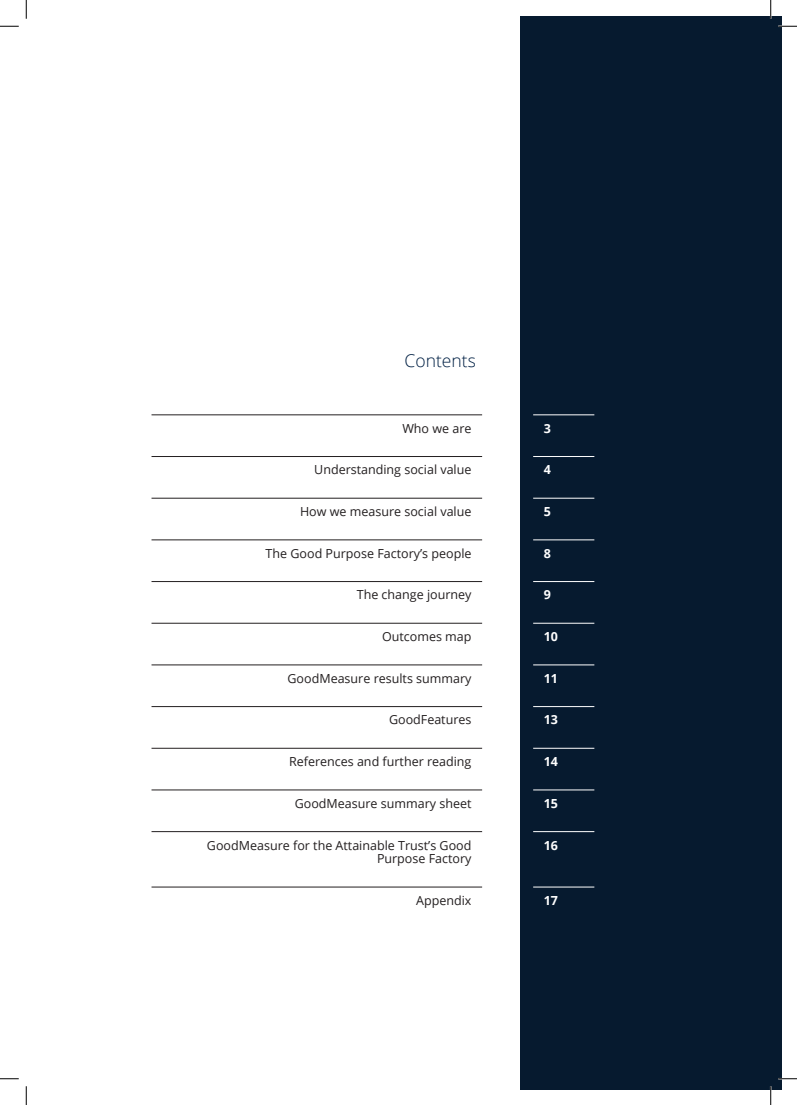
<style>
.page{position:relative;width:797px;height:1105px;background:#fff}
.page>*{position:absolute;margin:0;border:0;box-sizing:border-box;transform-origin:0 0}
.t1{font:300 17.5px "Open Sans";color:#002044}
.Impact_map_text{font:12.5px/13.8px "Open Sans";color:#231f20;text-align:right}
.Impact_map_text-2{font:700 12.5px "Open Sans";color:#fff}
</style>
<div class="page">
<div style="left:519px;top:16px;width:262px;height:1073px;background:#061a2f"></div>
<hr style="left:533px;top:415px;width:61px;height:1px;background:#fff">
<hr style="left:533px;top:456px;width:61px;height:1px;background:#fff">
<hr style="left:533px;top:498px;width:61px;height:1px;background:#fff">
<hr style="left:533px;top:540px;width:61px;height:1px;background:#fff">
<hr style="left:533px;top:581px;width:61px;height:1px;background:#fff">
<hr style="left:533px;top:623px;width:61px;height:1px;background:#fff">
<hr style="left:533px;top:665px;width:61px;height:1px;background:#fff">
<hr style="left:533px;top:706px;width:61px;height:1px;background:#fff">
<hr style="left:533px;top:748px;width:61px;height:1px;background:#fff">
<hr style="left:533px;top:790px;width:61px;height:1px;background:#fff">
<hr style="left:533px;top:831px;width:61px;height:1px;background:#fff">
<hr style="left:533px;top:887px;width:61px;height:1px;background:#fff">
<hr style="left:151px;top:415px;width:331px;height:1px;background:#231f20">
<hr style="left:151px;top:456px;width:331px;height:1px;background:#231f20">
<hr style="left:151px;top:498px;width:331px;height:1px;background:#231f20">
<hr style="left:151px;top:540px;width:331px;height:1px;background:#231f20">
<hr style="left:151px;top:581px;width:331px;height:1px;background:#231f20">
<hr style="left:151px;top:623px;width:331px;height:1px;background:#231f20">
<hr style="left:151px;top:665px;width:331px;height:1px;background:#231f20">
<hr style="left:151px;top:706px;width:331px;height:1px;background:#231f20">
<hr style="left:151px;top:748px;width:331px;height:1px;background:#231f20">
<hr style="left:151px;top:790px;width:331px;height:1px;background:#231f20">
<hr style="left:151px;top:831px;width:331px;height:1px;background:#231f20">
<hr style="left:151px;top:887px;width:331px;height:1px;background:#231f20">
<svg style="left:0;top:25px;width:19px;height:2px"></svg>
<svg style="left:778px;top:25px;width:19px;height:2px"></svg>
<svg style="left:0;top:1078px;width:19px;height:1px"></svg>
<svg style="left:778px;top:1078px;width:19px;height:1px"></svg>
<svg style="left:25px;top:0;width:2px;height:19px"></svg>
<svg style="left:25px;top:1086px;width:2px;height:19px"></svg>
<svg style="left:770px;top:0;width:1px;height:19px"></svg>
<svg style="left:770px;top:1086px;width:1px;height:19px"></svg>
<h1 class="t1" style="left:404px;top:349px;width:73px">Contents</h1>
<p class="Impact_map_text" style="left:402px;top:421px;width:71px">Who we are</p>
<p class="Impact_map_text" style="left:314px;top:463px;width:159px">Understanding social value</p>
<p class="Impact_map_text" style="left:300px;top:504px;width:173px">How we measure social value</p>
<p class="Impact_map_text" style="left:265px;top:546px;width:207px">The Good Purpose Factory’s people</p>
<p class="Impact_map_text" style="left:357px;top:588px;width:116px">The change journey</p>
<p class="Impact_map_text" style="left:382px;top:629px;width:91px">Outcomes map</p>
<p class="Impact_map_text" style="left:287px;top:671px;width:185px">GoodMeasure results summary</p>
<p class="Impact_map_text" style="left:389px;top:713px;width:84px">GoodFeatures</p>
<p class="Impact_map_text" style="left:289px;top:754px;width:184px">References and further reading</p>
<p class="Impact_map_text" style="left:295px;top:796px;width:178px">GoodMeasure summary sheet</p>
<p class="Impact_map_text" style="left:207px;top:838px;width:266px">GoodMeasure for the Attainable Trust’s Good<br>Purpose Factory</p>
<p class="Impact_map_text" style="left:416px;top:893px;width:57px">Appendix</p>
<p class="Impact_map_text-2" style="left:544px;top:419px;width:9px">3</p>
<p class="Impact_map_text-2" style="left:544px;top:461px;width:9px">4</p>
<p class="Impact_map_text-2" style="left:544px;top:503px;width:9px">5</p>
<p class="Impact_map_text-2" style="left:544px;top:544px;width:9px">8</p>
<p class="Impact_map_text-2" style="left:544px;top:586px;width:9px">9</p>
<p class="Impact_map_text-2" style="left:544px;top:628px;width:16px">10</p>
<p class="Impact_map_text-2" style="left:544px;top:669px;width:16px">11</p>
<p class="Impact_map_text-2" style="left:544px;top:711px;width:16px">13</p>
<p class="Impact_map_text-2" style="left:544px;top:753px;width:16px">14</p>
<p class="Impact_map_text-2" style="left:544px;top:794px;width:16px">15</p>
<p class="Impact_map_text-2" style="left:544px;top:836px;width:16px">16</p>
<p class="Impact_map_text-2" style="left:544px;top:891px;width:16px">17</p>
</div>
